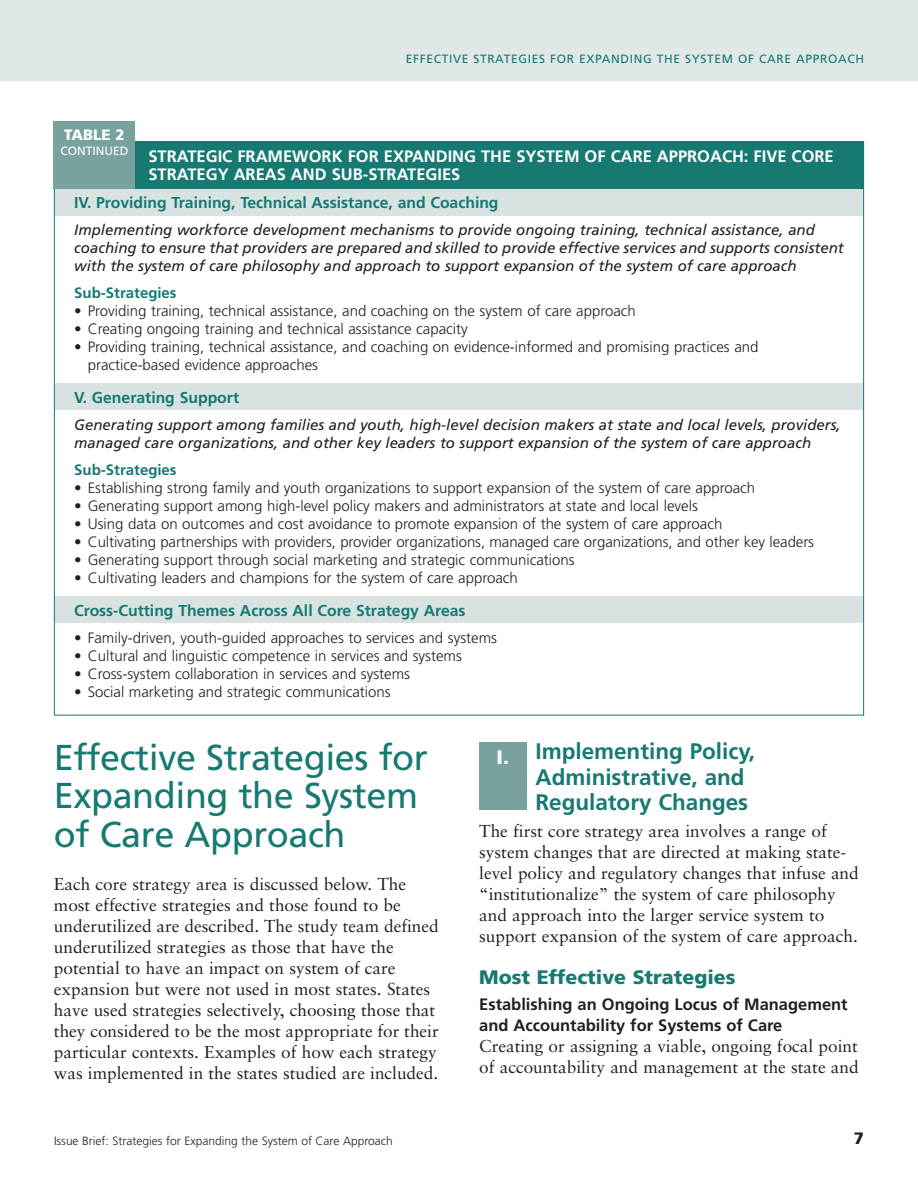
<style>
.page{position:relative;width:918px;height:1188px;background:#fff}
.page>*{position:absolute;margin:0;border:0;box-sizing:border-box;transform-origin:0 0}
.t1{font:36px/39px "Frutiger";letter-spacing:-.01em;color:#167a72}
.t2{font:700 22.5px/25.5px "Frutiger";color:#167a72}
.t3{font:900 19.5px "Frutiger";color:#167a72}
.t4{font:900 19.5px "Frutiger";color:#fff}
.t5{font:17.25px/21px "Sabon";color:#231f20}
.t6{font:700 16.5px/18px "Frutiger";color:#fff}
.t7{font:700 16.5px/21px "Frutiger";color:#231f20}
.t8{font:900 16.5px "Frutiger";color:#231f20}
.t9{font:700 15.75px "Frutiger";color:#167a72}
.t10{font:300 15px/18px "Frutiger";color:#231f20}
.t11{font:italic 15px/18px "Frutiger";color:#231f20}
.t12{font:700 15px "Frutiger";color:#167a72}
.t13{font:900 15px "Frutiger";color:#fff}
.t14{font:300 12px "Frutiger";color:#231f20}
.t15{font:12px "Frutiger";letter-spacing:.055em;color:#167a72}
.t16{font:12px "Frutiger";color:#fff}
</style>
<div class="page">
<div style="left:54px;top:383px;width:810px;height:27px;background:#d7e2e1"></div>
<div style="left:54px;top:596px;width:810px;height:27px;background:#d7e2e1"></div>
<div style="left:0;top:0;width:918px;height:81px;background:#dfe8e6"></div>
<div style="left:54px;top:189px;width:810px;height:27px;background:#d7e2e1"></div>
<div style="left:108px;top:142px;width:756px;height:47px;background:#167a72"></div>
<div style="left:54px;top:122px;width:81px;height:67px;background:#79a29e"></div>
<div style="left:479px;top:742px;width:47px;height:68px;background:#79a29e"></div>
<p class="t15" style="left:406px;top:54px;width:460px">EFFECTIVE STRATEGIES FOR EXPANDING THE SYSTEM OF CARE APPROACH</p>
<p class="t13" style="left:64px;top:128px;width:62px">TABLE 2</p>
<p class="t16" style="left:61px;top:146px;width:69px">CONTINUED</p>
<p class="t6" style="left:148px;top:148px;width:687px">STRATEGIC FRAMEWORK FOR EXPANDING THE SYSTEM OF CARE APPROACH: FIVE CORE<br>STRATEGY AREAS AND SUB-STRATEGIES</p>
<p class="t9" style="left:74px;top:196px;width:426px">IV. Providing Training, Technical Assistance, and Coaching</p>
<p class="t11" style="left:74px;top:222px;width:771px">Implementing workforce development mechanisms to provide ongoing training, technical assistance, and coaching to ensure that providers are prepared and skilled to provide effective services and supports consistent with the system of care philosophy and approach to support expansion of the system of care approach</p>
<p class="t12" style="left:74px;top:286px;width:104px">Sub-Strategies</p>
<p class="t10" style="left:74px;top:303px;width:563px">• Providing training, technical assistance, and coaching on the system of care approach</p>
<p class="t10" style="left:74px;top:321px;width:395px">• Creating ongoing training and technical assistance capacity</p>
<p class="t10" style="left:88px;top:339px;width:672px;text-indent:-14px">• Providing training, technical assistance, and coaching on evidence-informed and promising practices and practice-based evidence approaches</p>
<p class="t9" style="left:74px;top:391px;width:166px">V. Generating Support</p>
<p class="t11" style="left:74px;top:417px;width:768px">Generating support among families and youth, high-level decision makers at state and local levels, providers, managed care organizations, and other key leaders to support expansion of the system of care approach</p>
<p class="t12" style="left:74px;top:463px;width:104px">Sub-Strategies</p>
<p class="t10" style="left:74px;top:480px;width:683px">• Establishing strong family and youth organizations to support expansion of the system of care approach</p>
<p class="t10" style="left:74px;top:498px;width:625px">• Generating support among high-level policy makers and administrators at state and local levels</p>
<p class="t10" style="left:74px;top:516px;width:650px">• Using data on outcomes and cost avoidance to promote expansion of the system of care approach</p>
<p class="t10" style="left:74px;top:534px;width:741px">• Cultivating partnerships with providers, provider organizations, managed care organizations, and other key leaders</p>
<p class="t10" style="left:74px;top:552px;width:502px">• Generating support through social marketing and strategic communications</p>
<p class="t10" style="left:74px;top:570px;width:445px">• Cultivating leaders and champions for the system of care approach</p>
<p class="t9" style="left:74px;top:604px;width:393px">Cross-Cutting Themes Across All Core Strategy Areas</p>
<p class="t10" style="left:74px;top:630px;width:424px">• Family-driven, youth-guided approaches to services and systems</p>
<p class="t10" style="left:74px;top:648px;width:389px">• Cultural and linguistic competence in services and systems</p>
<p class="t10" style="left:74px;top:666px;width:337px">• Cross-system collaboration in services and systems</p>
<p class="t10" style="left:74px;top:684px;width:318px">• Social marketing and strategic communications</p>
<h1 class="t1" style="left:54px;top:740px;width:375px">Effective Strategies for<br>Expanding the System of Care Approach</h1>
<p class="t5" style="left:54px;top:874px;width:386px">Each core strategy area is discussed below. The most effective strategies and those found to be underutilized are described. The study team defined underutilized strategies as those that have the potential to have an impact on system of care expansion but were not used in most states. States have used strategies selectively, choosing those that they considered to be the most appropriate for their particular contexts. Examples of how each strategy was implemented in the states studied are included.</p>
<p class="t14" style="left:54px;top:1136px;width:340px">Issue Brief: Strategies for Expanding the System of Care Approach</p>
<h2 class="t2" style="left:535px;top:741px;width:221px">Implementing Policy,<br>Administrative, and<br>Regulatory Changes</h2>
<p class="t5" style="left:479px;top:822px;width:381px">The first core strategy area involves a range of system changes that are directed at making state&shy;level policy and regulatory changes that infuse and “institutionalize” the system of care philosophy and approach into the larger service system to support expansion of the system of care approach.</p>
<h3 class="t3" style="left:479px;top:970px;width:258px">Most Effective Strategies</h3>
<p class="t7" style="left:479px;top:995px;width:370px">Establishing an Ongoing Locus of Management and Accountability for Systems of Care</p>
<p class="t5" style="left:479px;top:1037px;width:381px">Creating or assigning a viable, ongoing focal point of accountability and management at the state and</p>
<h3 class="t4" style="left:497px;top:749px;width:14px">I.</h3>
<p class="t8" style="left:854px;top:1132px;width:12px">7</p>
</div>
